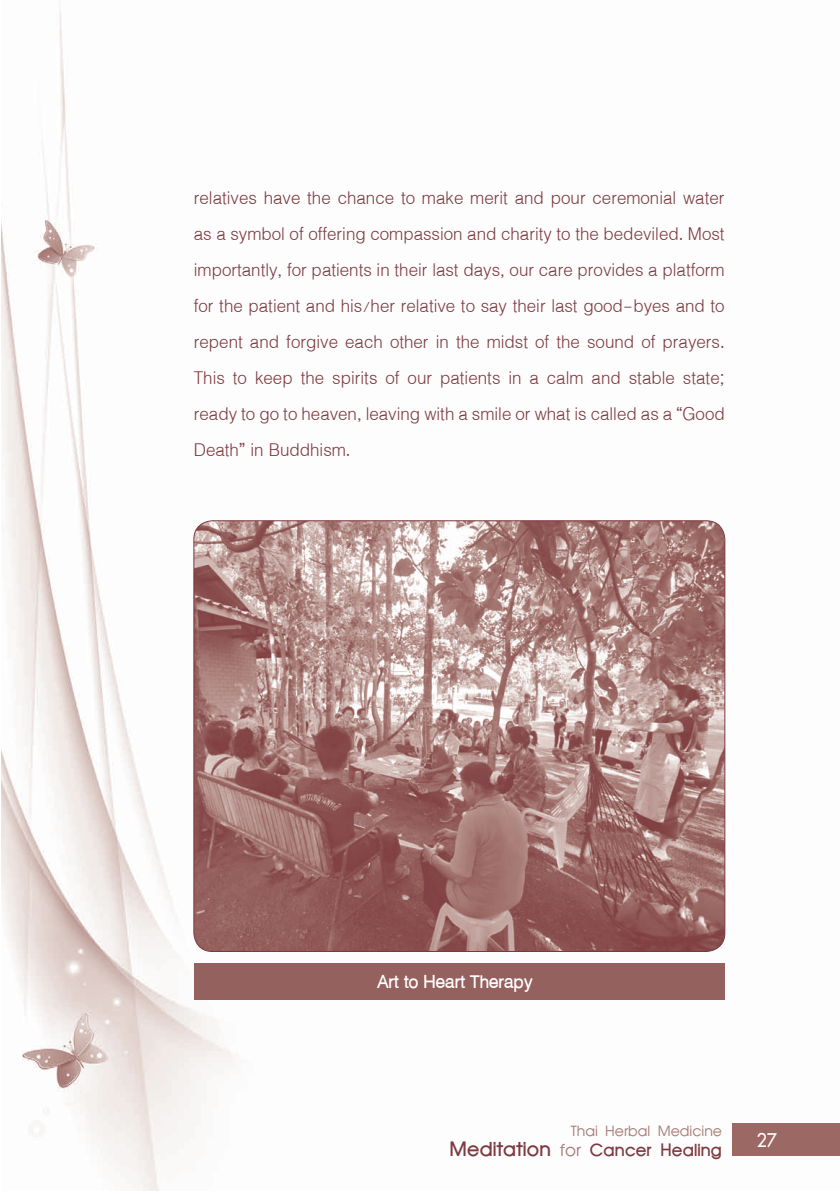
<style>
.page{position:relative;width:840px;height:1191px;background:#fff}
.page>*{position:absolute;margin:0;border:0;box-sizing:border-box;transform-origin:0 0}
.t1{font:28px/36px "UPC Vanila";color:#7d393f;text-align:justify}
.t2{font:28px "UPC Vanila Bold";color:#fff}
.t3{font:26px "DS Ka Mon Bold";color:#7d393f}
.t4{font:26px "PSL Kittithada Bold";color:#fff}
.t5{font:22px "DS Ka Mon";color:#a57973}
.s1{font-size:30px}
.s2{font-family:"DS Ka Mon";color:#a57973}
</style>
<div class="page">
<img style="left:1px;top:12px;width:838px;height:1179px">
<div style="left:732px;top:1123px;width:107px;height:32px;background:#9b6864"></div>
<img style="left:194px;top:521px;width:530px;height:430px">
<div style="left:194px;top:963px;width:530px;height:36px;background:#95615e"></div>
<p class="t1" style="left:194px;top:178px;width:532px">relatives have the chance to make merit and pour ceremonial water as a symbol of offering compassion and charity to the bedeviled. Most importantly, for patients in their last days, our care provides a platform for the patient and his/her relative to say their last good-byes and to repent and forgive each other in the midst of the sound of prayers.<br>This to keep the spirits of our patients in a calm and stable state; ready to go to heaven, leaving with a smile or what is called as a “Good Death” in Buddhism.</p>
<p class="t2" style="left:377px;top:963px;width:156px">Art to Heart Therapy</p>
<p class="t5" style="left:570px;top:1116px;width:153px">Thai Herbal Medicine</p>
<p class="t3" style="left:449px;top:1132px;width:274px"><span class="s1">Meditation</span> <span class="s2">for</span> Cancer Healing</p>
<p class="t4" style="left:756px;top:1127px;width:22px">27</p>
</div>
